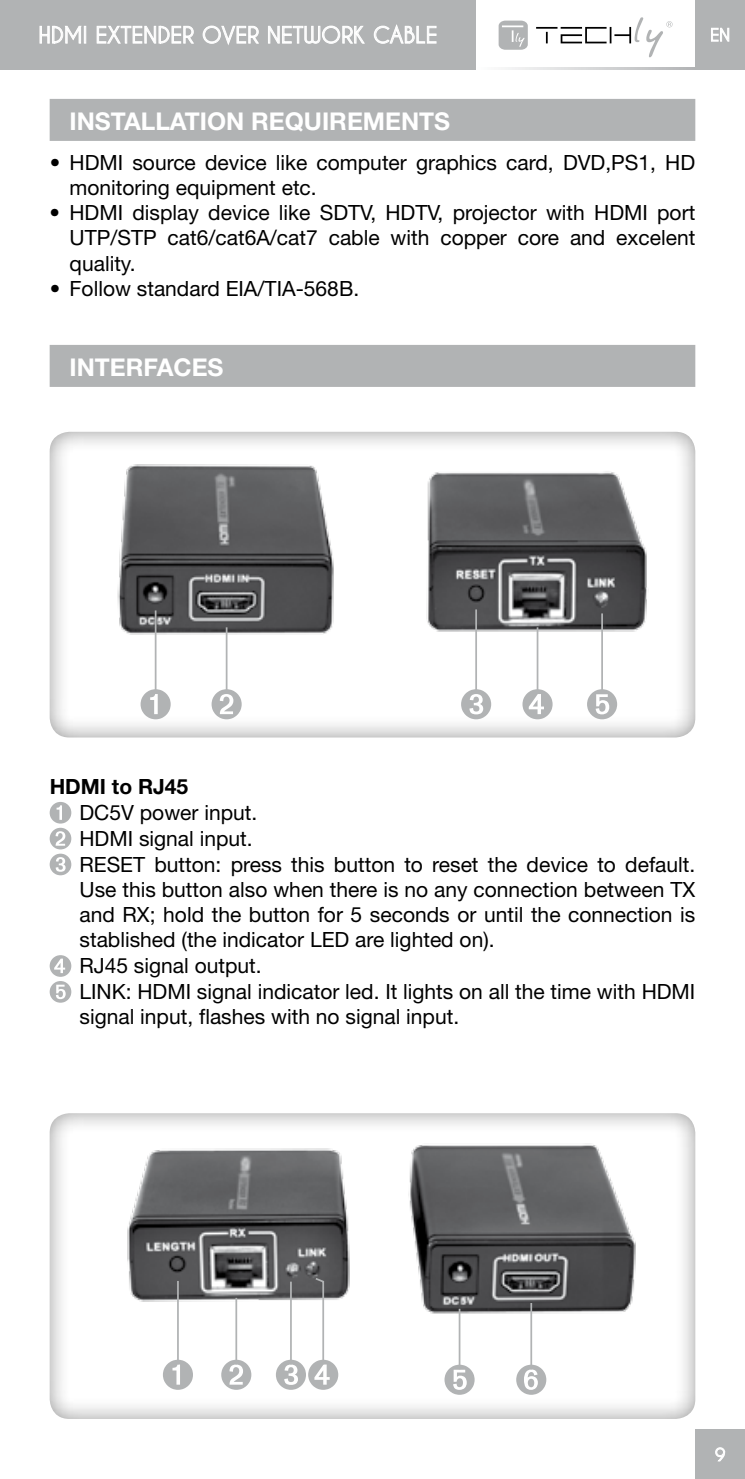
<style>
.page{position:relative;width:745px;height:1479px;background:#fff}
.page>*{position:absolute;margin:0;border:0;box-sizing:border-box;transform-origin:0 0}
.t1{font:700 24.5px "Helvetica Neue LT Std";color:#fff}
.t2{font:700 22.75px "Caviar Dreams";color:#fff}
.t3{font:21px/25.6px "Helvetica Neue LT Std";color:#000}
.t4{font:700 21px "Helvetica Neue LT Std";color:#000}
</style>
<div class="page">
<svg style="left:475px;top:68px;width:219px;height:1px"></svg>
<div style="left:0;top:0;width:475px;height:69px;background:#b1b3b4"></div>
<div style="left:694px;top:0;width:50px;height:69px;background:#b1b3b4"></div>
<svg style="left:545px;top:32px;width:2px;height:11px"></svg>
<hr style="left:535px;top:27px;width:22px;height:2px;background:#000">
<svg style="left:498px;top:21px;width:29px;height:29px"></svg>
<svg style="left:560px;top:17px;width:112px;height:40px"></svg>
<div style="left:694px;top:1429px;width:50px;height:49px;background:#b1b3b4"></div>
<svg style="left:715px;top:1447px;width:10px;height:14px"></svg>
<svg style="left:40px;top:26px;width:46px;height:18px"></svg>
<svg style="left:97px;top:26px;width:97px;height:18px"></svg>
<svg style="left:202px;top:26px;width:57px;height:19px"></svg>
<svg style="left:268px;top:26px;width:97px;height:18px"></svg>
<svg style="left:374px;top:24px;width:62px;height:20px"></svg>
<svg style="left:711px;top:28px;width:17px;height:14px"></svg>
<svg style="left:50px;top:802px;width:21px;height:73px"></svg>
<svg style="left:50px;top:955px;width:21px;height:47px"></svg>
<div style="left:48px;top:426px;width:651px;height:312px;background:#000;opacity:.45"></div>
<img style="left:417px;top:450px;width:282px;height:221px">
<img style="left:90px;top:450px;width:252px;height:221px">
<hr style="left:155px;top:610px;width:1px;height:83px;background:#b1b3b4">
<hr style="left:225px;top:627px;width:2px;height:66px;background:#b1b3b4">
<hr style="left:475px;top:609px;width:1px;height:84px;background:#b1b3b4">
<hr style="left:536px;top:627px;width:2px;height:66px;background:#b1b3b4">
<hr style="left:601px;top:613px;width:1px;height:80px;background:#b1b3b4">
<svg style="left:140px;top:689px;width:30px;height:30px"></svg>
<svg style="left:522px;top:689px;width:30px;height:30px"></svg>
<svg style="left:586px;top:689px;width:30px;height:30px"></svg>
<svg style="left:211px;top:689px;width:30px;height:30px"></svg>
<svg style="left:461px;top:689px;width:30px;height:30px"></svg>
<div style="left:48px;top:1107px;width:651px;height:312px;background:#000;opacity:.45"></div>
<img style="left:103px;top:1121px;width:256px;height:220px">
<img style="left:393px;top:1126px;width:301px;height:220px">
<hr style="left:177px;top:1280px;width:2px;height:84px;background:#b1b3b4">
<hr style="left:235px;top:1297px;width:2px;height:67px;background:#b1b3b4">
<hr style="left:458px;top:1308px;width:2px;height:61px;background:#b1b3b4">
<hr style="left:530px;top:1302px;width:2px;height:67px;background:#b1b3b4">
<svg style="left:163px;top:1359px;width:30px;height:30px"></svg>
<svg style="left:444px;top:1364px;width:30px;height:30px"></svg>
<svg style="left:221px;top:1359px;width:30px;height:30px"></svg>
<svg style="left:276px;top:1276px;width:62px;height:113px"></svg>
<svg style="left:516px;top:1364px;width:30px;height:30px"></svg>
<div style="left:50px;top:99px;width:644px;height:42px;background:#b1b3b4"></div>
<div style="left:50px;top:345px;width:644px;height:42px;background:#b1b3b4"></div>
<p class="t2" style="left:38px;top:22px;width:400px">HDMI EXTENDER OVER NETWORK CABLE</p>
<p class="t1" style="left:69px;top:106px;width:382px">INSTALLATION REQUIREMENTS</p>
<p class="t3" style="left:69px;top:149px;width:627px;text-indent:-20px">• HDMI source device like computer graphics card, DVD,PS1, HD monitoring equipment etc.</p>
<p class="t3" style="left:69px;top:200px;width:627px;text-align:justify;text-indent:-20px">• HDMI display device like SDTV, HDTV, projector with HDMI port UTP/STP cat6/cat6A/cat7 cable with copper core and excelent quality.</p>
<p class="t3" style="left:50px;top:275px;width:311px">• Follow standard EIA/TIA-568B.</p>
<p class="t1" style="left:69px;top:352px;width:25px">INTERFACES</p>
<p class="t4" style="left:50px;top:773px;width:140px">HDMI TO RJ45</p>
<p class="t3" style="left:79px;top:799px;width:617px">DC5V power input.<br>HDMI signal input.<br>RESET button: press this button to reset the device to default.<br>Use this button also when there is no any connection between TX and RX; hold the button for 5 seconds or until the connection is stablished (the indicator LED are lighted on).<br>RJ45 signal output.<br>LINK: HDMI signal indicator led. It lights on all the time with HDMI signal input, flashes with no signal input.</p>
</div>
